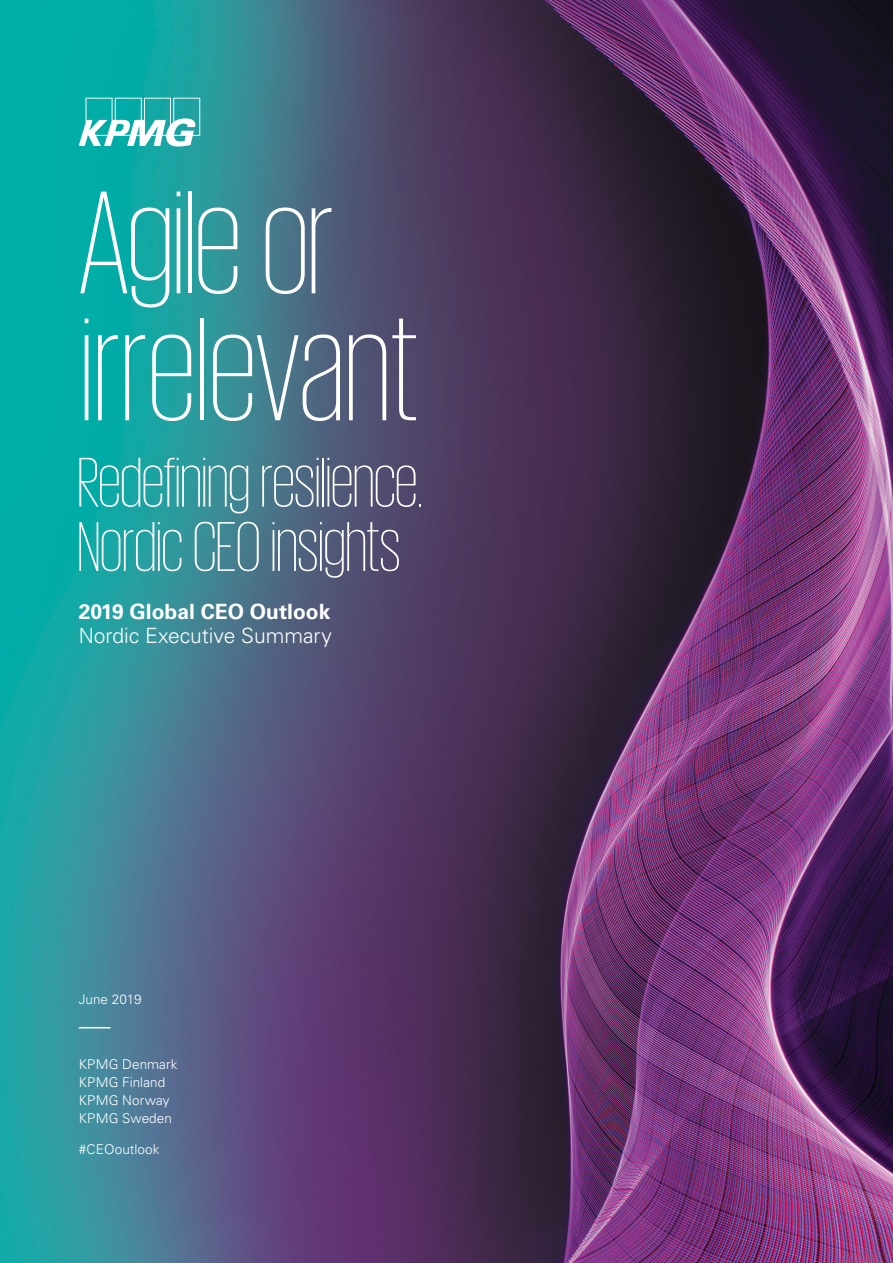
<style>
.page{position:relative;width:893px;height:1263px;background:#fff}
.page>*{position:absolute;margin:0;border:0;box-sizing:border-box;transform-origin:0 0}
.t1{font:200 150px "KPMG";color:#fff}
.t2{font:200 72px/64.3px "KPMG";letter-spacing:-.015em;color:#fff}
.t3{font:300 21px "Univers LT Std";color:#fff}
.t4{font:700 21px "Univers LT Std";color:#fff}
.t5{font:300 13.5px/18px "Univers LT Std";letter-spacing:.005em;color:#fff}
</style>
<div class="page">
<img style="left:0;top:0;width:893px;height:1263px">
<svg style="left:79px;top:98px;width:121px;height:49px"></svg>
<hr style="left:79px;top:1027px;width:32px;height:1px;background:#fff">
<h1 class="t1" style="left:79px;top:171px;width:257px">Agile or</h1>
<h1 class="t1" style="left:80px;top:298px;width:341px">irrelevant</h1>
<h2 class="t2" style="left:77px;top:449px;width:348px">Redefiningresilience.<br>NordicCEOinsights</h2>
<h3 class="t4" style="left:79px;top:599px;width:253px">2019 Global CEO Outlook</h3>
<h3 class="t3" style="left:79px;top:623px;width:255px">Nordic Executive Summary</h3>
<p class="t5" style="left:79px;top:990px;width:64px">June 2019</p>
<p class="t5" style="left:79px;top:1055px;width:100px">KPMG Denmark<br>KPMG Finland<br>KPMG Norway<br>KPMG Sweden</p>
<p class="t5" style="left:79px;top:1140px;width:82px">#CEOoutlook</p>
</div>
